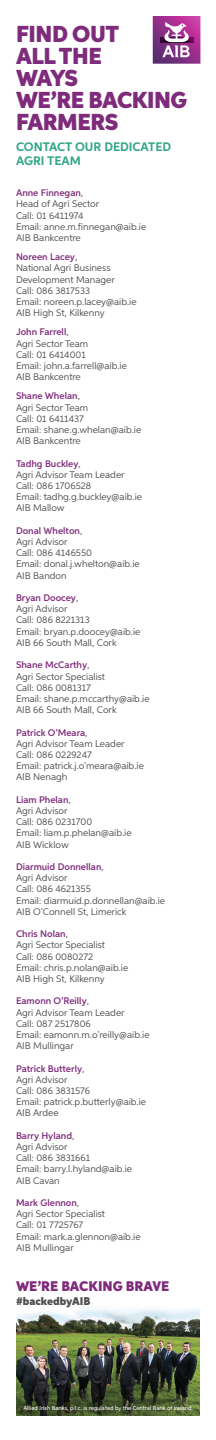
<style>
.page{position:relative;width:216px;height:1440px;background:#fff}
.page>*{position:absolute;margin:0;border:0;box-sizing:border-box;transform-origin:0 0}
.t1{font:900 23.2px/22px "Aspira";letter-spacing:-.02em;color:#7f2b7b}
.t2{font:900 14px "Aspira";color:#7f2b7b}
.t3{font:700 12.4px/13.6px "Aspira";color:#32a685}
.t4{font:900 11.2px "Aspira";color:#4d4d4d}
.t5{font:9.6px/11.2px "Aspira";color:#4d4d4d}
.t6{font:600 9.6px "Aspira";color:#7f2b7b}
.t7{font:500 5.8px "Aspira";color:#fff}
.s1{font-weight:400;color:#4d4d4d}
</style>
<div class="page">
<img style="left:16px;top:1308px;width:184px;height:108px">
<svg style="left:153px;top:16px;width:47px;height:48px;background:#a4549c"></svg>
<p class="t1" style="left:16px;top:23px;width:173px">FIND OUT<br>ALL THE<br>WAYS<br>WE’RE BACKING<br>FARMERS</p>
<p class="t3" style="left:16px;top:140px;width:157px">CONTACT OUR DEDICATED<br>AGRI TEAM</p>
<p class="t6" style="left:16px;top:187px;width:69px">Anne Finnegan<span class="s1">,</span></p>
<p class="t5" style="left:16px;top:198px;width:85px">Head of Agri Sector</p>
<p class="t5" style="left:16px;top:210px;width:69px">Call: 01 6411974</p>
<p class="t5" style="left:16px;top:221px;width:132px">Email: anne.m.finnegan@aib.ie<br>AIB Bankcentre</p>
<p class="t6" style="left:16px;top:251px;width:63px">Noreen Lacey<span class="s1">,</span></p>
<p class="t5" style="left:16px;top:262px;width:100px">National Agri Business<br>Development Manager</p>
<p class="t5" style="left:16px;top:285px;width:76px">Call: 086 3817533</p>
<p class="t5" style="left:16px;top:296px;width:122px">Email: noreen.p.lacey@aib.ie<br>AIB High St, Kilkenny</p>
<p class="t6" style="left:16px;top:326px;width:54px">John Farrell<span class="s1">,</span></p>
<p class="t5" style="left:16px;top:338px;width:74px">Agri Sector Team</p>
<p class="t5" style="left:16px;top:349px;width:71px">Call: 01 6414001</p>
<p class="t5" style="left:16px;top:360px;width:113px">Email: john.a.farrell@aib.ie<br>AIB Bankcentre</p>
<p class="t6" style="left:16px;top:390px;width:65px">Shane Whelan<span class="s1">,</span></p>
<p class="t5" style="left:16px;top:402px;width:74px">Agri Sector Team</p>
<p class="t5" style="left:16px;top:413px;width:69px">Call: 01 6411437</p>
<p class="t5" style="left:16px;top:424px;width:127px">Email: shane.g.whelan@aib.ie<br>AIB Bankcentre</p>
<p class="t6" style="left:16px;top:457px;width:66px">Tadhg Buckley<span class="s1">,</span></p>
<p class="t5" style="left:16px;top:469px;width:110px">Agri Advisor Team Leader<br>Call: 086 1706528</p>
<p class="t5" style="left:16px;top:491px;width:128px">Email: tadhg.g.buckley@aib.ie<br>AIB Mallow</p>
<p class="t6" style="left:16px;top:525px;width:68px">Donal Whelton<span class="s1">,</span></p>
<p class="t5" style="left:16px;top:536px;width:53px">Agri Advisor</p>
<p class="t5" style="left:16px;top:547px;width:78px">Call: 086 4146550</p>
<p class="t5" style="left:16px;top:558px;width:125px">Email: donal.j.whelton@aib.ie<br>AIB Bandon</p>
<p class="t6" style="left:16px;top:592px;width:64px">Bryan Doocey<span class="s1">,</span></p>
<p class="t5" style="left:16px;top:603px;width:53px">Agri Advisor</p>
<p class="t5" style="left:16px;top:614px;width:75px">Call: 086 8221313</p>
<p class="t5" style="left:16px;top:626px;width:126px">Email: bryan.p.doocey@aib.ie<br>AIB 66 South Mall, Cork</p>
<p class="t6" style="left:16px;top:659px;width:75px">Shane McCarthy<span class="s1">,</span></p>
<p class="t5" style="left:16px;top:670px;width:91px">Agri Sector Specialist</p>
<p class="t5" style="left:16px;top:682px;width:77px">Call: 086 0081317</p>
<p class="t5" style="left:16px;top:693px;width:135px">Email: shane.p.mccarthy@aib.ie<br>AIB 66 South Mall, Cork</p>
<p class="t6" style="left:16px;top:726px;width:73px">Patrick O’Meara<span class="s1">,</span></p>
<p class="t5" style="left:16px;top:738px;width:110px">Agri Advisor Team Leader</p>
<p class="t5" style="left:16px;top:749px;width:77px">Call: 086 0229247</p>
<p class="t5" style="left:16px;top:760px;width:129px">Email: patrick.j.o’meara@aib.ie<br>AIB Nenagh</p>
<p class="t6" style="left:16px;top:794px;width:56px">Liam Phelan<span class="s1">,</span></p>
<p class="t5" style="left:16px;top:805px;width:53px">Agri Advisor</p>
<p class="t5" style="left:16px;top:816px;width:78px">Call: 086 0231700</p>
<p class="t5" style="left:16px;top:827px;width:117px">Email: liam.p.phelan@aib.ie</p>
<p class="t5" style="left:16px;top:838px;width:54px">AIB Wicklow</p>
<p class="t6" style="left:16px;top:861px;width:89px">Diarmuid Donnellan<span class="s1">,</span></p>
<p class="t5" style="left:16px;top:872px;width:53px">Agri Advisor</p>
<p class="t5" style="left:16px;top:883px;width:76px">Call: 086 4621355</p>
<p class="t5" style="left:16px;top:894px;width:151px">Email: diarmuid.p.donnellan@aib.ie<br>AIB O’Connell St, Limerick</p>
<p class="t6" style="left:16px;top:928px;width:54px">Chris Nolan<span class="s1">,</span></p>
<p class="t5" style="left:16px;top:939px;width:91px">Agri Sector Specialist</p>
<p class="t5" style="left:16px;top:951px;width:79px">Call: 086 0080272</p>
<p class="t5" style="left:16px;top:962px;width:114px">Email: chris.p.nolan@aib.ie</p>
<p class="t5" style="left:16px;top:973px;width:90px">AIB High St, Kilkenny</p>
<p class="t6" style="left:16px;top:995px;width:75px">Eamonn O’Reilly<span class="s1">,</span></p>
<p class="t5" style="left:16px;top:1007px;width:110px">Agri Advisor Team Leader<br>Call: 087 2517806</p>
<p class="t5" style="left:16px;top:1029px;width:135px">Email: eamonn.m.o’reilly@aib.ie<br>AIB Mullingar</p>
<p class="t6" style="left:16px;top:1062px;width:70px">Patrick Butterly<span class="s1">,</span></p>
<p class="t5" style="left:16px;top:1074px;width:53px">Agri Advisor</p>
<p class="t5" style="left:16px;top:1085px;width:76px">Call: 086 3831576</p>
<p class="t5" style="left:16px;top:1096px;width:132px">Email: patrick.p.butterly@aib.ie<br>AIB Ardee</p>
<p class="t6" style="left:16px;top:1130px;width:60px">Barry Hyland<span class="s1">,</span></p>
<p class="t5" style="left:16px;top:1141px;width:53px">Agri Advisor</p>
<p class="t5" style="left:16px;top:1152px;width:76px">Call: 086 3831661</p>
<p class="t5" style="left:16px;top:1163px;width:118px">Email: barry.l.hyland@aib.ie<br>AIB Cavan</p>
<p class="t6" style="left:16px;top:1197px;width:65px">Mark Glennon<span class="s1">,</span></p>
<p class="t5" style="left:16px;top:1208px;width:91px">Agri Sector Specialist</p>
<p class="t5" style="left:16px;top:1219px;width:69px">Call: 01 7725767</p>
<p class="t5" style="left:16px;top:1231px;width:126px">Email: mark.a.glennon@aib.ie<br>AIB Mullingar</p>
<p class="t2" style="left:16px;top:1278px;width:155px">WE’RE BACKING BRAVE</p>
<p class="t4" style="left:16px;top:1294px;width:76px">#backedbyAIB</p>
<p class="t7" style="left:23px;top:1405px;width:171px">Allied Irish Banks, p.l.c. is regulated by the Central Bank of Ireland.</p>
</div>
